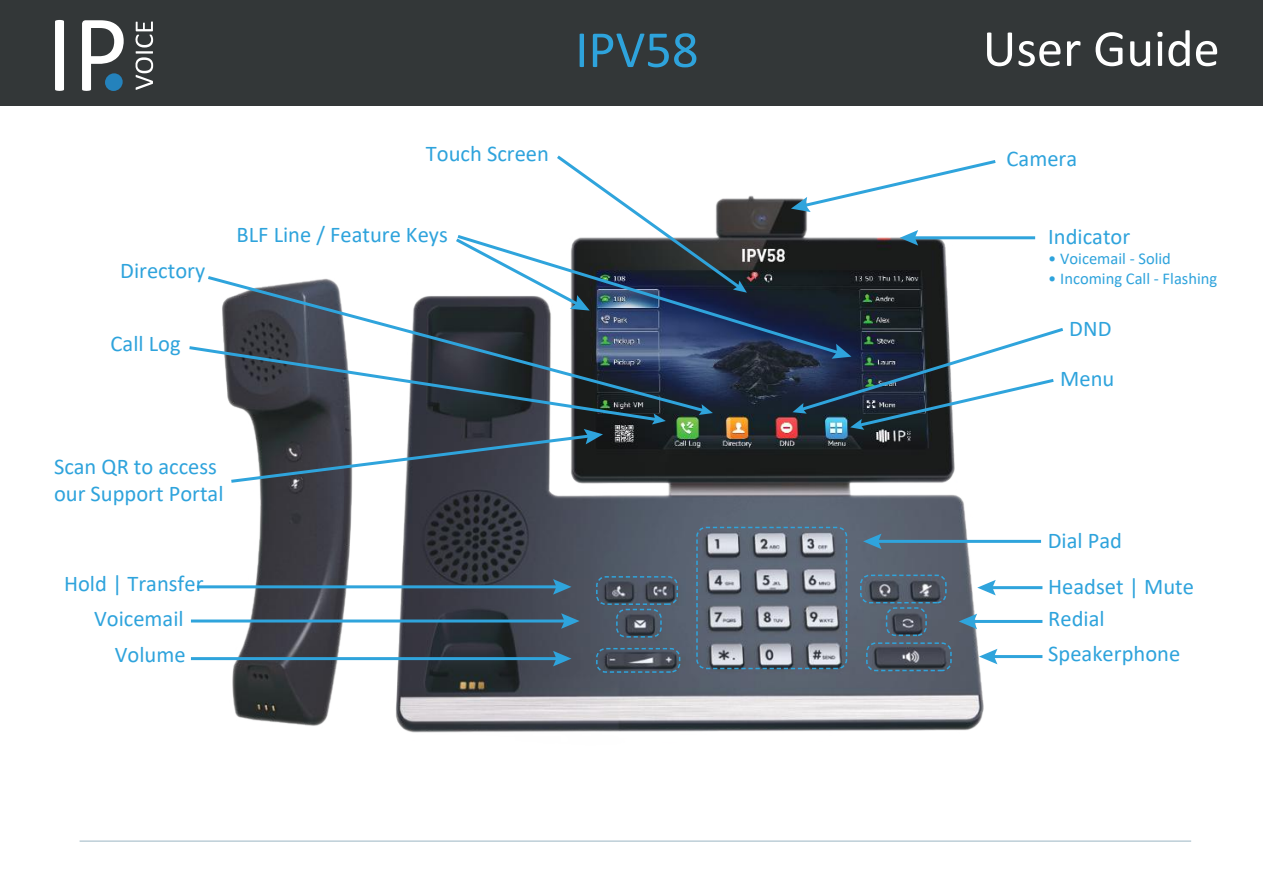
<style>
.page{position:relative;width:1263px;height:893px;background:#fff}
.page>*{position:absolute;margin:0;border:0;box-sizing:border-box;transform-origin:0 0}
.t1{font:52.5px "Calibri";color:#fff}
.t2{font:52.5px "Calibri";color:#2ea3dc}
.t3{font:22.5px/45.5px "Calibri";color:#2ea3dc}
.t4{font:16.5px "Calibri";color:#2ea3dc}
</style>
<div class="page">
<div style="left:0;top:0;width:1263px;height:105px;background:#333738"></div>
<img style="left:221px;top:195px;width:763px;height:538px">
<svg style="left:791px;top:160px;width:205px;height:52px"></svg>
<hr style="left:876px;top:540px;width:165px;height:3px;background:#2fa4dc">
<svg style="left:863px;top:534px;width:18px;height:15px"></svg>
<hr style="left:990px;top:586px;width:52px;height:3px;background:#2fa4dc">
<svg style="left:977px;top:580px;width:19px;height:15px"></svg>
<hr style="left:971px;top:620px;width:71px;height:3px;background:#2fa4dc">
<svg style="left:959px;top:614px;width:18px;height:15px"></svg>
<hr style="left:991px;top:655px;width:51px;height:3px;background:#2fa4dc">
<svg style="left:979px;top:649px;width:18px;height:15px"></svg>
<hr style="left:197px;top:585px;width:362px;height:3px;background:#2fa4dc">
<svg style="left:553px;top:579px;width:18px;height:16px"></svg>
<hr style="left:191px;top:657px;width:368px;height:3px;background:#2fa4dc">
<svg style="left:553px;top:651px;width:18px;height:15px"></svg>
<div style="left:596px;top:648px;width:84px;height:25px;border:2px dashed #2fa4dc;border-radius:9px"></div>
<div style="left:616px;top:609px;width:46px;height:29px;border:2px dashed #2fa4dc;border-radius:9px"></div>
<hr style="left:191px;top:619px;width:376px;height:3px;background:#2fa4dc">
<svg style="left:561px;top:613px;width:19px;height:16px"></svg>
<div style="left:596px;top:576px;width:82px;height:29px;border:2px dashed #2fa4dc;border-radius:9px"></div>
<div style="left:696px;top:527px;width:151px;height:142px;border:2px dashed #2fa4dc;border-radius:9px"></div>
<div style="left:860px;top:575px;width:87px;height:28px;border:2px dashed #2fa4dc;border-radius:9px"></div>
<div style="left:886px;top:607px;width:41px;height:29px;border:2px dashed #2fa4dc;border-radius:9px"></div>
<div style="left:866px;top:642px;width:86px;height:29px;border:2px dashed #2fa4dc;border-radius:9px"></div>
<svg style="left:208px;top:274px;width:500px;height:140px"></svg>
<svg style="left:699px;top:404px;width:14px;height:11px"></svg>
<hr style="left:80px;top:841px;width:1111px;height:1px;background:#9bb5c3">
<hr style="left:912px;top:236px;width:123px;height:3px;background:#2fa4dc">
<svg style="left:900px;top:230px;width:18px;height:16px"></svg>
<svg style="left:453px;top:155px;width:294px;height:156px"></svg>
<svg style="left:454px;top:233px;width:389px;height:124px"></svg>
<svg style="left:792px;top:326px;width:272px;height:104px"></svg>
<svg style="left:189px;top:344px;width:477px;height:141px"></svg>
<svg style="left:55px;top:20px;width:9px;height:71px"></svg>
<svg style="left:82px;top:20px;width:42px;height:71px"></svg>
<svg style="left:135px;top:22px;width:18px;height:68px"></svg>
<h1 class="t2" style="left:575px;top:13px;width:125px">IPV58</h1>
<h1 class="t1" style="left:983px;top:12px;width:238px">User Guide</h1>
<p class="t3" style="left:120px;top:247px;width:87px">Directory</p>
<p class="t3" style="left:111px;top:320px;width:72px">Call Log</p>
<p class="t3" style="left:426px;top:131px;width:124px">Touch Screen</p>
<p class="t3" style="left:1006px;top:135px;width:72px">Camera</p>
<p class="t3" style="left:237px;top:211px;width:213px">BLF Line / Feature Keys</p>
<p class="t3" style="left:1048px;top:213px;width:83px">Indicator</p>
<p class="t4" style="left:1048px;top:247px;width:124px">• Voicemail - Solid</p>
<p class="t4" style="left:1048px;top:267px;width:170px">• Incoming Call - Flashing</p>
<p class="t3" style="left:1069px;top:305px;width:44px">DND</p>
<p class="t3" style="left:1060px;top:355px;width:56px">Menu</p>
<p class="t3" style="left:54px;top:453px;width:171px;line-height:27px">Scan QR to access our Support Portal</p>
<p class="t3" style="left:64px;top:560px;width:141px">Hold | Transfer</p>
<p class="t3" style="left:94px;top:595px;width:91px">Voicemail</p>
<p class="t3" style="left:115px;top:632px;width:72px">Volume</p>
<p class="t3" style="left:1048px;top:517px;width:148px">Dial Pad<br>Headset | Mute</p>
<p class="t3" style="left:1048px;top:601px;width:133px;line-height:34.7px">Redial<br>Speakerphone</p>
</div>
